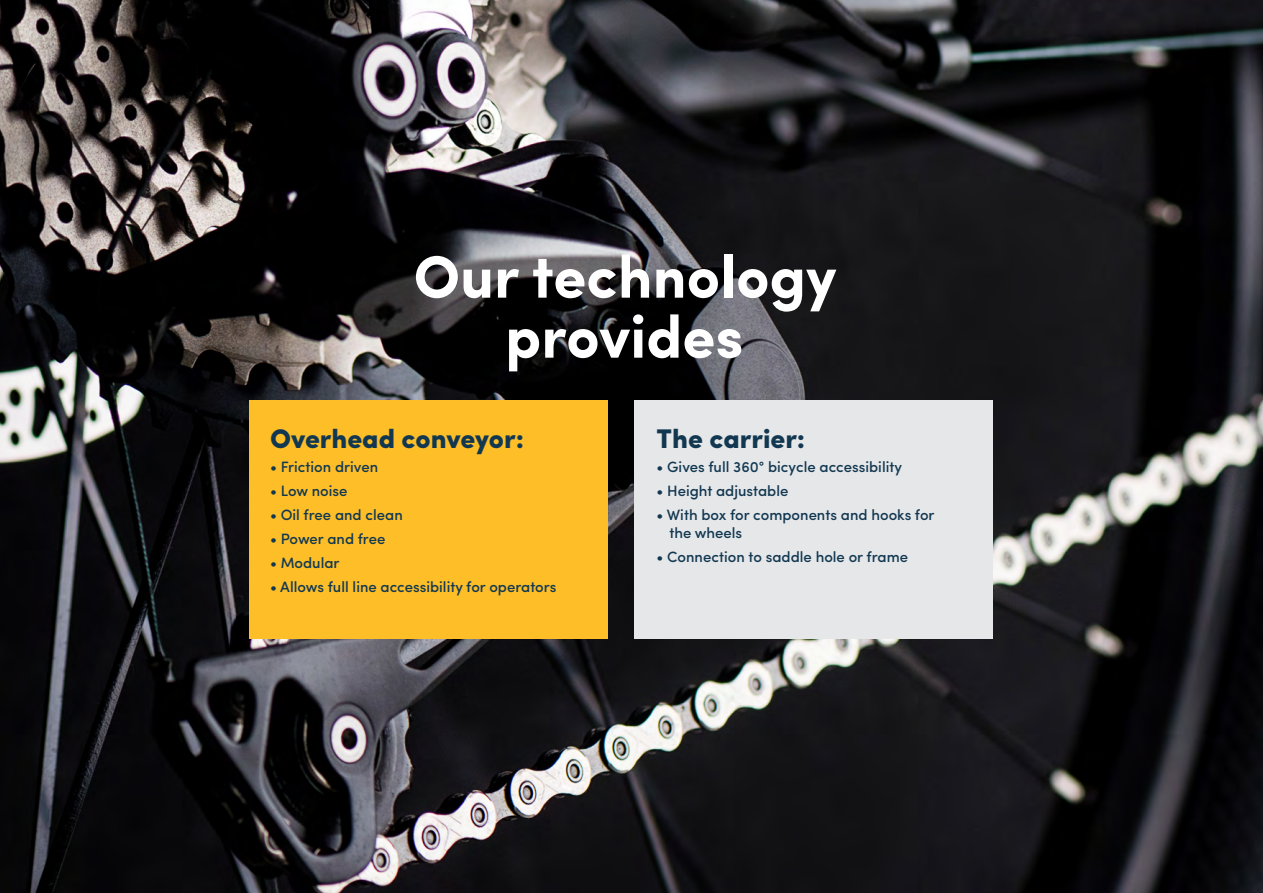
<style>
.page{position:relative;width:1263px;height:893px;background:#fff}
.page>*{position:absolute;margin:0;border:0;box-sizing:border-box;transform-origin:0 0}
.t1{font:700 60px/60px "Sofia Pro";color:#fff;text-align:center}
.t2{font:900 27px "Sofia Pro";color:#123851}
.t3{font:500 15px/18px "Sofia Pro";color:#123851}
</style>
<div class="page">
<img style="left:0;top:0;width:1263px;height:893px">
<div style="left:249px;top:400px;width:359px;height:238px;background:#fdbe28"></div>
<div style="left:635px;top:400px;width:358px;height:238px;background:#e6e7e9"></div>
<p class="t1" style="left:413px;top:243px;width:425px">Our technology provides</p>
<p class="t2" style="left:270px;top:418px;width:255px">Overhead conveyor:</p>
<p class="t3" style="left:270px;top:457px;width:110px">• Friction driven</p>
<p class="t3" style="left:270px;top:481px;width:79px">• Low noise</p>
<p class="t3" style="left:270px;top:505px;width:134px">• Oil free and clean</p>
<p class="t3" style="left:270px;top:529px;width:117px">• Power and free</p>
<p class="t3" style="left:270px;top:553px;width:71px">• Modular</p>
<p class="t3" style="left:270px;top:577px;width:288px">• Allows full line accessibility for operators</p>
<p class="t2" style="left:657px;top:418px;width:150px">The carrier:</p>
<p class="t3" style="left:657px;top:457px;width:247px">• Gives full 360° bicycle accessibility</p>
<p class="t3" style="left:657px;top:481px;width:133px">• Height adjustable</p>
<p class="t3" style="left:669px;top:505px;width:267px;text-indent:-13px">• With box for components and hooks for the wheels</p>
<p class="t3" style="left:657px;top:547px;width:253px">• Connection to saddle hole or frame</p>
</div>
